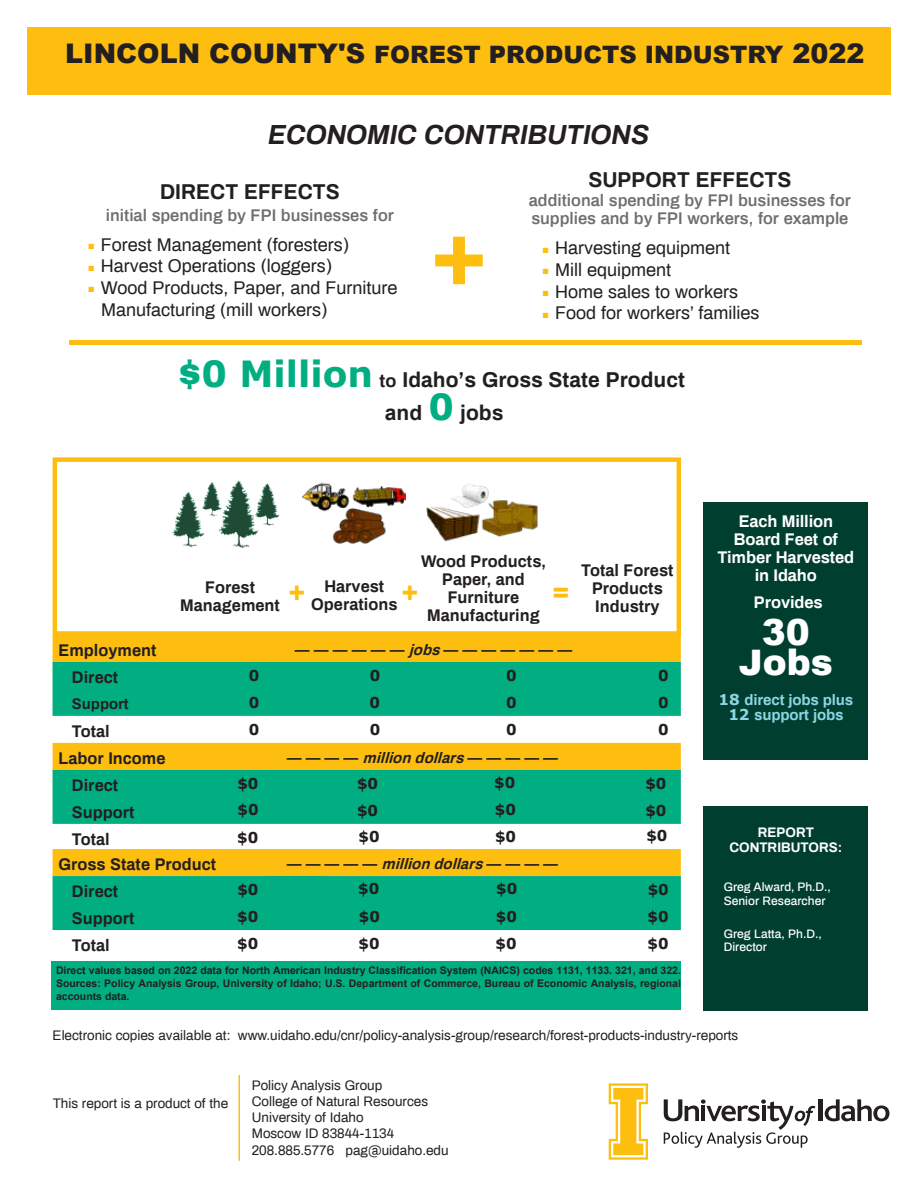
<style>
.page{position:relative;width:918px;height:1188px;background:#fff}
.page>*{position:absolute;margin:0;border:0;box-sizing:border-box;transform-origin:0 0}
.t1{font:900 90px "Archivo";color:#febe10}
.t2{font:900 36px "Archivo";color:#fff}
.t3{font:900 36px "Arial";color:#fff}
.t4{font:italic 700 27px "Archivo";color:#231f20}
.t5{font:900 27px "Archivo";color:#febe10}
.t6{font:900 24px "Arial";color:#231f20}
.t7{font:700 21px/33px "Archivo";color:#231f20}
.t8{font:18px/21.6px "Archivo";color:#231f20}
.t9{font:700 16.5px/18px "Archivo";color:#231f20;text-align:center}
.t10{font:600 16.5px/18px "Archivo";color:#6d6e71}
.t11{font:700 16.5px/18px "Archivo";letter-spacing:-.01em;color:#fff;text-align:center}
.t12{font:700 15px "Verdana";color:#231f20}
.t13{font:italic 700 15px "Archivo";color:#231f20}
.t14{font:700 15px/15px "Archivo";letter-spacing:-.01em;color:#8cd5e5;text-align:center}
.t15{font:700 15px "Archivo";color:#231f20}
.t16{font:13.5px/16.2px "Archivo";color:#231f20}
.t17{font:700 13.5px/15px "Archivo";color:#fff;text-align:center}
.t18{font:500 12px/13.5px "Archivo";color:#fff}
.t19{font:700 10.5px/12.6px "Arial";color:#231f20;text-align:justify}
.s1{font-size:27px}
.s2{color:#febe10}
.s3{font-weight:900;font-size:36px;color:#00ae81}
.s4{font-family:"Verdana";font-size:36px;color:#00ae81}
.s5{font-size:18px}
.s6{font-family:"Arial"}
.s7{font-family:"Verdana"}
.s8{font-style:italic}
.s9{font-style:normal}
</style>
<div class="page">
<div style="left:27px;top:27px;width:864px;height:67px;background:#febe10"></div>
<div style="left:69px;top:340px;width:793px;height:5px;background:#febe10"></div>
<div style="left:704px;top:502px;width:164px;height:258px;background:#003f2f"></div>
<div style="left:52px;top:961px;width:629px;height:49px;background:#00ae81"></div>
<div style="left:53px;top:636px;width:628px;height:26px;background:#febe10"></div>
<svg style="left:53px;top:662px;width:628px;height:268px;fill:#00ae81"></svg>
<div style="left:53px;top:876px;width:213px;height:54px;background:#00ae81"></div>
<img style="left:223px;top:481px;width:15px;height:33px">
<img style="left:302px;top:482px;width:104px;height:62px">
<img style="left:426px;top:484px;width:112px;height:58px">
<div style="left:53px;top:457px;width:628px;height:179px;border:4px solid #febe10"></div>
<svg style="left:609px;top:1083px;width:39px;height:77px"></svg>
<hr style="left:819px;top:1099px;width:4px;height:22px;background:#231f20">
<svg style="left:825px;top:1099px;width:65px;height:22px"></svg>
<svg style="left:664px;top:1099px;width:151px;height:49px"></svg>
<div style="left:704px;top:806px;width:164px;height:204px;background:#003f2f"></div>
<hr style="left:239px;top:1075px;width:1px;height:86px;background:#febe10">
<div style="left:266px;top:876px;width:60px;height:54px;background:#00ae81"></div>
<h3 class="t6" style="left:65px;top:38px;width:801px"><span class="s1">LINCOLN COUNTY'S</span> FOREST PRODUCTS INDUSTRY <span class="s1">2022</span></h3>
<h3 class="t4" style="left:269px;top:116px;width:382px">ECONOMIC CONTRIBUTIONS</h3>
<h3 class="t7" style="left:160px;top:175px;width:181px">DIRECT EFFECTS</h3>
<p class="t10" style="left:106px;top:206px;width:290px">initial spending by FPI businesses for</p>
<h3 class="t8" style="left:88px;top:233px;width:262px"><span class="s2">■</span> Forest Management (foresters)</h3>
<h3 class="t8" style="left:88px;top:255px;width:245px"><span class="s2">■</span> Harvest Operations (loggers)</h3>
<h3 class="t8" style="left:101px;top:276px;width:298px;text-indent:-13px"><span class="s2">■</span> Wood Products, Paper, and Furniture<br>Manufacturing (mill workers)</h3>
<h1 class="t1" style="left:429px;top:198px;width:61px">+</h1>
<h3 class="t7" style="left:588px;top:162px;width:205px">SUPPORT EFFECTS</h3>
<p class="t10" style="left:529px;top:191px;width:324px">additional spending by FPI businesses for supplies and by FPI workers, for example</p>
<h3 class="t8" style="left:543px;top:237px;width:189px"><span class="s2">■</span> Harvesting equipment</h3>
<h3 class="t8" style="left:543px;top:258px;width:130px"><span class="s2">■</span> Mill equipment</h3>
<h3 class="t8" style="left:543px;top:280px;width:197px"><span class="s2">■</span> Home sales to workers</h3>
<h3 class="t8" style="left:543px;top:301px;width:218px"><span class="s2">■</span> Food for workers’ families</h3>
<h3 class="t7" style="left:385px;top:363px;width:302px;text-indent:-207px"><span class="s3">$</span><span class="s4">0 Million</span> <span class="s5">to</span> Idaho’s Gross State Product <span class="s6">and</span> <span class="s4">0</span> jobs</h3>
<p class="t11" style="left:718px;top:512px;width:138px">Each Million<br>Board Feet of<br>Timber Harvested in Idaho</p>
<p class="t11" style="left:754px;top:593px;width:70px">Provides</p>
<h2 class="t3" style="left:762px;top:606px;width:50px">30</h2>
<h2 class="t2" style="left:739px;top:641px;width:96px">Jobs</h2>
<p class="t14" style="left:719px;top:692px;width:136px"><span class="s7">18</span> direct jobs plus<br><span class="s7">12</span> support jobs</p>
<p class="t9" style="left:421px;top:552px;width:126px">Wood Products,<br>Paper, and<br>Furniture<br>Manufacturing</p>
<p class="t9" style="left:581px;top:561px;width:94px">Total Forest<br>Products<br>Industry</p>
<p class="t9" style="left:180px;top:578px;width:206px;text-align:left;text-indent:25px">Forest<br>Management <sup>+</sup> Harvest</p>
<p class="t9" style="left:311px;top:595px;width:109px">Operations <sup>+</sup></p>
<h3 class="t5" style="left:552px;top:574px;width:19px">=</h3>
<p class="t9" style="left:58px;top:641px;width:100px">Employment</p>
<p class="t15" style="left:295px;top:639px;width:279px">— — — — — — <span class="s8">jobs</span>— — — — — — —</p>
<p class="t9" style="left:72px;top:668px;width:48px">Direct</p>
<p class="t12" style="left:249px;top:664px;width:12px">0</p>
<p class="t12" style="left:370px;top:664px;width:12px">0</p>
<p class="t12" style="left:506px;top:664px;width:12px">0</p>
<p class="t12" style="left:658px;top:664px;width:12px">0</p>
<p class="t15" style="left:72px;top:693px;width:58px">Support</p>
<p class="t12" style="left:249px;top:691px;width:12px">0</p>
<p class="t12" style="left:370px;top:691px;width:12px">0</p>
<p class="t12" style="left:506px;top:691px;width:12px">0</p>
<p class="t12" style="left:658px;top:691px;width:12px">0</p>
<p class="t9" style="left:72px;top:722px;width:39px">Total</p>
<p class="t12" style="left:249px;top:718px;width:12px">0</p>
<p class="t12" style="left:370px;top:718px;width:12px">0</p>
<p class="t12" style="left:506px;top:718px;width:12px">0</p>
<p class="t12" style="left:658px;top:718px;width:12px">0</p>
<p class="t9" style="left:58px;top:749px;width:109px">Labor Income</p>
<p class="t13" style="left:287px;top:747px;width:273px"><span class="s9">— — — —</span> milliondollars<span class="s9">— — — — —</span></p>
<p class="t9" style="left:72px;top:776px;width:48px">Direct</p>
<p class="t12" style="left:237px;top:772px;width:23px">$0</p>
<p class="t12" style="left:357px;top:772px;width:23px">$0</p>
<p class="t12" style="left:494px;top:772px;width:23px">$0</p>
<p class="t12" style="left:645px;top:772px;width:23px">$0</p>
<p class="t9" style="left:72px;top:803px;width:64px">Support</p>
<p class="t12" style="left:238px;top:799px;width:23px">$0</p>
<p class="t12" style="left:357px;top:799px;width:23px">$0</p>
<p class="t12" style="left:495px;top:798px;width:23px">$0</p>
<p class="t12" style="left:645px;top:799px;width:23px">$0</p>
<p class="t9" style="left:72px;top:830px;width:39px">Total</p>
<p class="t12" style="left:237px;top:826px;width:23px">$0</p>
<p class="t12" style="left:359px;top:826px;width:23px">$0</p>
<p class="t12" style="left:495px;top:826px;width:23px">$0</p>
<p class="t12" style="left:646px;top:825px;width:23px">$0</p>
<p class="t9" style="left:58px;top:855px;width:159px">Gross State Product</p>
<p class="t13" style="left:287px;top:853px;width:273px"><span class="s9">— — — — —</span> milliondollars<span class="s9">— — — —</span></p>
<p class="t9" style="left:72px;top:882px;width:48px">Direct</p>
<p class="t12" style="left:237px;top:879px;width:23px">$0</p>
<p class="t12" style="left:358px;top:877px;width:23px">$0</p>
<p class="t12" style="left:496px;top:878px;width:23px">$0</p>
<p class="t12" style="left:648px;top:879px;width:23px">$0</p>
<p class="t9" style="left:72px;top:909px;width:64px">Support</p>
<p class="t12" style="left:237px;top:906px;width:23px">$0</p>
<p class="t12" style="left:359px;top:906px;width:23px">$0</p>
<p class="t12" style="left:496px;top:906px;width:23px">$0</p>
<p class="t12" style="left:648px;top:906px;width:23px">$0</p>
<p class="t9" style="left:72px;top:936px;width:39px">Total</p>
<p class="t12" style="left:237px;top:933px;width:23px">$0</p>
<p class="t12" style="left:359px;top:933px;width:23px">$0</p>
<p class="t12" style="left:496px;top:933px;width:23px">$0</p>
<p class="t12" style="left:648px;top:933px;width:23px">$0</p>
<p class="t19" style="left:56px;top:965px;width:626px">Direct values based on 2022 data for North American Industry Classification System (NAICS) codes 1131, 1133. 321, and 322.<br>Sources: Policy Analysis Group, University of Idaho; U.S. Department of Commerce, Bureau of Economic Analysis, regional accounts data.</p>
<p class="t16" style="left:53px;top:1027px;width:687px">Electronic copies available at: www.uidaho.edu/cnr/policy-analysis-group/research/forest-products-industry-reports</p>
<p class="t17" style="left:729px;top:825px;width:114px">REPORT<br>CONTRIBUTORS:</p>
<p class="t18" style="left:724px;top:880px;width:109px">Greg Alward, Ph.D.,<br>Senior Researcher</p>
<p class="t18" style="left:724px;top:926px;width:99px">Greg Latta, Ph.D.,<br>Director</p>
<p class="t16" style="left:53px;top:1094px;width:177px">This report is a product of the</p>
<p class="t16" style="left:252px;top:1076px;width:198px">Policy Analysis Group<br>College of Natural Resources<br>University of Idaho<br>Moscow ID 83844-1134<br>208.885.5776 pag@uidaho.edu</p>
</div>
